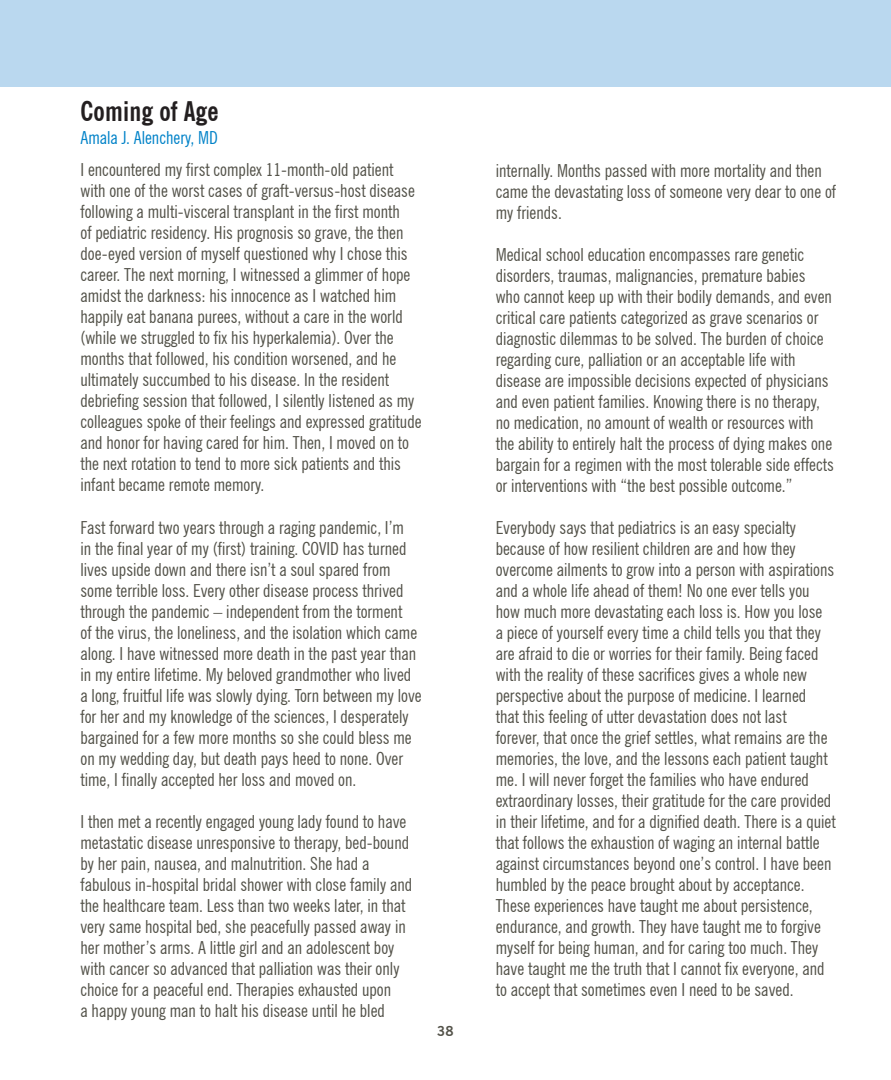
<style>
.page{position:relative;width:891px;height:1080px;background:#fff}
.page>*{position:absolute;margin:0;border:0;box-sizing:border-box;transform-origin:0 0}
.class{font:700 condensed 27px "News Gothic BT";letter-spacing:.01em;color:#231f20}
.class-2{font:condensed 18px/21px "News Gothic BT";color:#535249}
.class-3{font:condensed 18px "News Gothic BT";color:#0082c8}
.t1{font:700 13.5px "News Gothic BT";color:#535249}
</style>
<div class="page">
<div style="left:0;top:0;width:891px;height:86px;background:#bad8ef"></div>
<p class="class" style="left:80px;top:95px;width:140px">Coming of Age</p>
<p class="class-3" style="left:80px;top:127px;width:139px">Amala J. Alenchery, MD</p>
<p class="class-2" style="left:80px;top:159px;width:343px">I encountered my first complex 11-month-old patient with one of the worst cases of graft-versus-host disease following a multi-visceral transplant in the first month<br>of pediatric residency. His prognosis so grave, the then doe-eyed version of myself questioned why I chose this career. The next morning, I witnessed a glimmer of hope amidst the darkness: his innocence as I watched him happily eat banana purees, without a care in the world (while we struggled to fix his hyperkalemia). Over the months that followed, his condition worsened, and he ultimately succumbed to his disease. In the resident debriefing session that followed, I silently listened as my colleagues spoke of their feelings and expressed gratitude and honor for having cared for him. Then, I moved on to the next rotation to tend to more sick patients and this infant became remote memory.</p>
<p class="class-2" style="left:80px;top:517px;width:343px">Fast forward two years through a raging pandemic, I’m<br>in the final year of my (first) training. COVID has turned lives upside down and there isn’t a soul spared from some terrible loss. Every other disease process thrived through the pandemic – independent from the torment<br>of the virus, the loneliness, and the isolation which came along. I have witnessed more death in the past year than in my entire lifetime. My beloved grandmother who lived a long, fruitful life was slowly dying. Torn between my love for her and my knowledge of the sciences, I desperately bargained for a few more months so she could bless me on my wedding day, but death pays heed to none. Over time, I finally accepted her loss and moved on.</p>
<p class="class-2" style="left:80px;top:811px;width:333px">I then met a recently engaged young lady found to have metastatic disease unresponsive to therapy, bed-bound by her pain, nausea, and malnutrition. She had a fabulous in-hospital bridal shower with close family and the healthcare team. Less than two weeks later, in that very same hospital bed, she peacefully passed away in her mother’s arms. A little girl and an adolescent boy with cancer so advanced that palliation was their only choice for a peaceful end. Therapies exhausted upon<br>a happy young man to halt his disease until he bled</p>
<p class="t1" style="left:437px;top:1023px;width:18px">38</p>
<p class="class-2" style="left:496px;top:160px;width:342px">internally. Months passed with more mortality and then came the devastating loss of someone very dear to one of my friends.</p>
<p class="class-2" style="left:496px;top:244px;width:340px">Medical school education encompasses rare genetic disorders, traumas, malignancies, premature babies who cannot keep up with their bodily demands, and even critical care patients categorized as grave scenarios or diagnostic dilemmas to be solved. The burden of choice regarding cure, palliation or an acceptable life with disease are impossible decisions expected of physicians and even patient families. Knowing there is no therapy, no medication, no amount of wealth or resources with the ability to entirely halt the process of dying makes one bargain for a regimen with the most tolerable side effects or interventions with “the best possible outcome.”</p>
<p class="class-2" style="left:496px;top:517px;width:342px">Everybody says that pediatrics is an easy specialty because of how resilient children are and how they overcome ailments to grow into a person with aspirations and a whole life ahead of them! No one ever tells you how much more devastating each loss is. How you lose<br>a piece of yourself every time a child tells you that they are afraid to die or worries for their family. Being faced with the reality of these sacrifices gives a whole new perspective about the purpose of medicine. I learned<br>that this feeling of utter devastation does not last<br>forever, that once the grief settles, what remains are the memories, the love, and the lessons each patient taught me. I will never forget the families who have endured extraordinary losses, their gratitude for the care provided in their lifetime, and for a dignified death. There is a quiet that follows the exhaustion of waging an internal battle against circumstances beyond one’s control. I have been humbled by the peace brought about by acceptance.<br>These experiences have taught me about persistence, endurance, and growth. They have taught me to forgive myself for being human, and for caring too much. They have taught me the truth that I cannot fix everyone, and to accept that sometimes even I need to be saved.</p>
</div>
